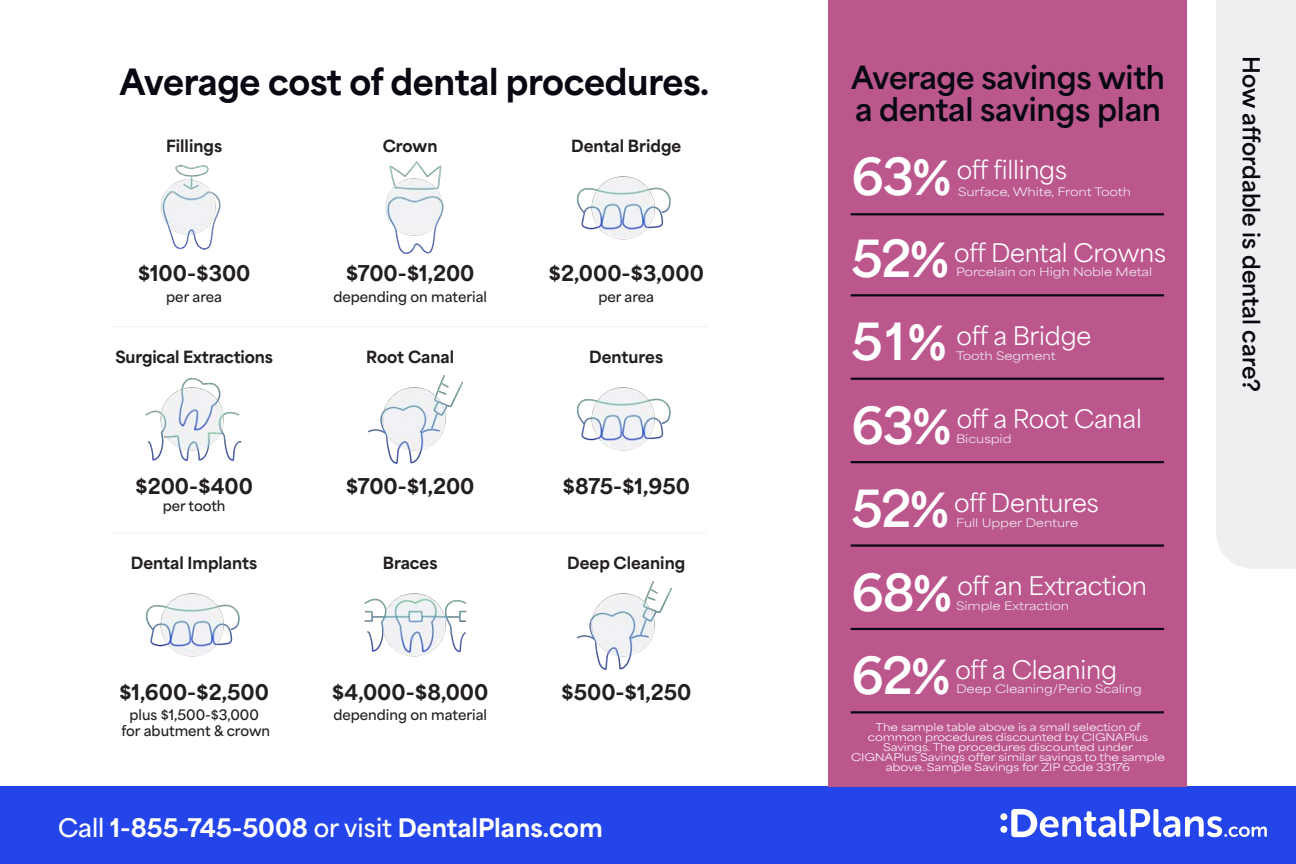
<style>
.page{position:relative;width:1296px;height:864px;background:#fff}
.page>*{position:absolute;margin:0;border:0;box-sizing:border-box;transform-origin:0 0}
.t1{font:800 34px "Area Normal";letter-spacing:-.01em;color:#070811}
.t2{font:700 30px "Area Normal";letter-spacing:-.01em;color:#070811}
.t3{font:24px "Area Normal";letter-spacing:-.01em;color:#fff}
.t4{font:800 24px "Area Normal";color:#fff}
.t5{font:700 22px "Area Normal";color:#070811}
.t6{font:800 20.4px "Area Normal";color:#231f20}
.t7{font:800 15.8px "Area Normal";color:#231f20}
.t8{font:600 13.6px/15.8px "Area Normal";color:#231f20;text-align:center}
.t9{font:11px "Area Extended";letter-spacing:-.01em;color:#edeff1}
.t10{font:10px/10px "Area Extended";letter-spacing:-.01em;color:#fff;text-align:center}
.s1{font-weight:600}
.s2{font-weight:700;font-size:48px}
</style>
<div class="page">
<div style="left:0;top:786px;width:1296px;height:78px;background:#2445ea"></div>
<div style="left:1000px;top:813px;width:7px;height:7px;background:#fff;border-radius:50%"></div>
<div style="left:1000px;top:826px;width:7px;height:7px;background:#fff;border-radius:50%"></div>
<svg style="left:1011px;top:809px;width:256px;height:28px"></svg>
<div style="left:1216px;top:0;width:80px;height:569px;background:#edeff1"></div>
<div style="left:829px;top:0;width:358px;height:786px;background:#bc578e"></div>
<hr style="left:851px;top:213px;width:313px;height:2px;background:#070811">
<hr style="left:851px;top:294px;width:313px;height:2px;background:#070811">
<hr style="left:851px;top:378px;width:313px;height:2px;background:#070811">
<hr style="left:851px;top:461px;width:313px;height:2px;background:#070811">
<hr style="left:851px;top:544px;width:313px;height:3px;background:#070811">
<hr style="left:851px;top:628px;width:313px;height:2px;background:#070811">
<hr style="left:851px;top:711px;width:313px;height:2px;background:#070811">
<img style="left:576px;top:387px;width:95px;height:64px">
<img style="left:576px;top:176px;width:95px;height:64px">
<img style="left:577px;top:581px;width:95px;height:89px">
<img style="left:368px;top:375px;width:95px;height:89px">
<img style="left:385px;top:161px;width:59px;height:93px">
<img style="left:364px;top:593px;width:103px;height:64px">
<img style="left:145px;top:378px;width:97px;height:83px">
<img style="left:160px;top:165px;width:61px;height:85px">
<img style="left:145px;top:593px;width:95px;height:64px">
<hr style="left:113px;top:326px;width:594px;height:1px;background:#f2f1f2">
<hr style="left:113px;top:533px;width:594px;height:1px;background:#f2f1f2">
<p class="t1" style="left:120px;top:51px;width:591px">Average cost of dental procedures.</p>
<p class="t7" style="left:166px;top:132px;width:58px">Fillings</p>
<p class="t7" style="left:383px;top:132px;width:56px">Crown</p>
<p class="t7" style="left:571px;top:132px;width:112px">Dental Bridge</p>
<p class="t6" style="left:138px;top:255px;width:114px">$100-$300</p>
<p class="t8" style="left:166px;top:287px;width:57px">per area</p>
<p class="t6" style="left:346px;top:255px;width:130px">$700-$1,200</p>
<p class="t8" style="left:333px;top:287px;width:155px">depending on material</p>
<p class="t6" style="left:549px;top:255px;width:157px">$2,000-$3,000</p>
<p class="t8" style="left:598px;top:287px;width:57px">per area</p>
<p class="t7" style="left:116px;top:342px;width:159px">Surgical Extractions</p>
<p class="t7" style="left:366px;top:342px;width:89px">Root Canal</p>
<p class="t7" style="left:589px;top:342px;width:75px">Dentures</p>
<p class="t6" style="left:135px;top:468px;width:119px">$200-$400</p>
<p class="t8" style="left:163px;top:496px;width:64px">per tooth</p>
<p class="t6" style="left:346px;top:468px;width:130px">$700-$1,200</p>
<p class="t6" style="left:563px;top:468px;width:129px">$875-$1,950</p>
<p class="t7" style="left:131px;top:549px;width:128px">Dental Implants</p>
<p class="t7" style="left:383px;top:549px;width:56px">Braces</p>
<p class="t7" style="left:567px;top:549px;width:120px">Deep Cleaning</p>
<p class="t6" style="left:119px;top:673px;width:151px">$1,600-$2,500</p>
<p class="t8" style="left:121px;top:705px;width:150px">plus $1,500-$3,000 for abutment &amp; crown</p>
<p class="t6" style="left:332px;top:673px;width:158px">$4,000-$8,000</p>
<p class="t8" style="left:333px;top:705px;width:155px">depending on material</p>
<p class="t6" style="left:561px;top:673px;width:132px">$500-$1,250</p>
<h3 class="t4" style="left:58px;top:806px;width:546px"><span class="s1">Call</span> 1-855-745-5008 <span class="s1">or visit</span> DentalPlans.com</h3>
<p class="t2" style="left:851px;top:51px;width:315px">Average savings with</p>
<p class="t2" style="left:855px;top:83px;width:307px">a dental savings plan</p>
<p class="t3" style="left:852px;top:149px;width:217px"><span class="s2">63%</span> off fillings</p>
<p class="t9" style="left:958px;top:182px;width:175px">Surface, White, Front Tooth</p>
<p class="t3" style="left:852px;top:231px;width:316px"><span class="s2">52%</span> off Dental Crowns</p>
<p class="t9" style="left:956px;top:263px;width:198px">Porcelain on High Noble Metal</p>
<p class="t3" style="left:852px;top:315px;width:241px"><span class="s2">51%</span> off a Bridge</p>
<p class="t9" style="left:956px;top:346px;width:101px">Tooth Segment</p>
<p class="t3" style="left:852px;top:398px;width:292px"><span class="s2">63%</span> off a Root Canal</p>
<p class="t9" style="left:956px;top:429px;width:57px">Bicuspid</p>
<p class="t3" style="left:852px;top:481px;width:249px"><span class="s2">52%</span> off Dentures</p>
<p class="t9" style="left:956px;top:513px;width:124px">Full Upper Denture</p>
<p class="t3" style="left:852px;top:565px;width:297px"><span class="s2">68%</span> off an Extraction</p>
<p class="t9" style="left:956px;top:596px;width:115px">Simple Extraction</p>
<p class="t3" style="left:852px;top:648px;width:267px"><span class="s2">62%</span> off a Cleaning</p>
<p class="t9" style="left:956px;top:680px;width:187px">Deep Cleaning/Perio Scaling</p>
<p class="t10" style="left:851px;top:721px;width:315px">The sample table above is a small selection of common procedures discounted by CIGNAPlus Savings. The procedures discounted under CIGNAPlus Savings offer similar savings to the sample above. Sample Savings for ZIP code 33176</p>
<p class="t5" style="left:1271px;top:56px;width:338px;rotate:90deg">How affordable is dental care?</p>
</div>
